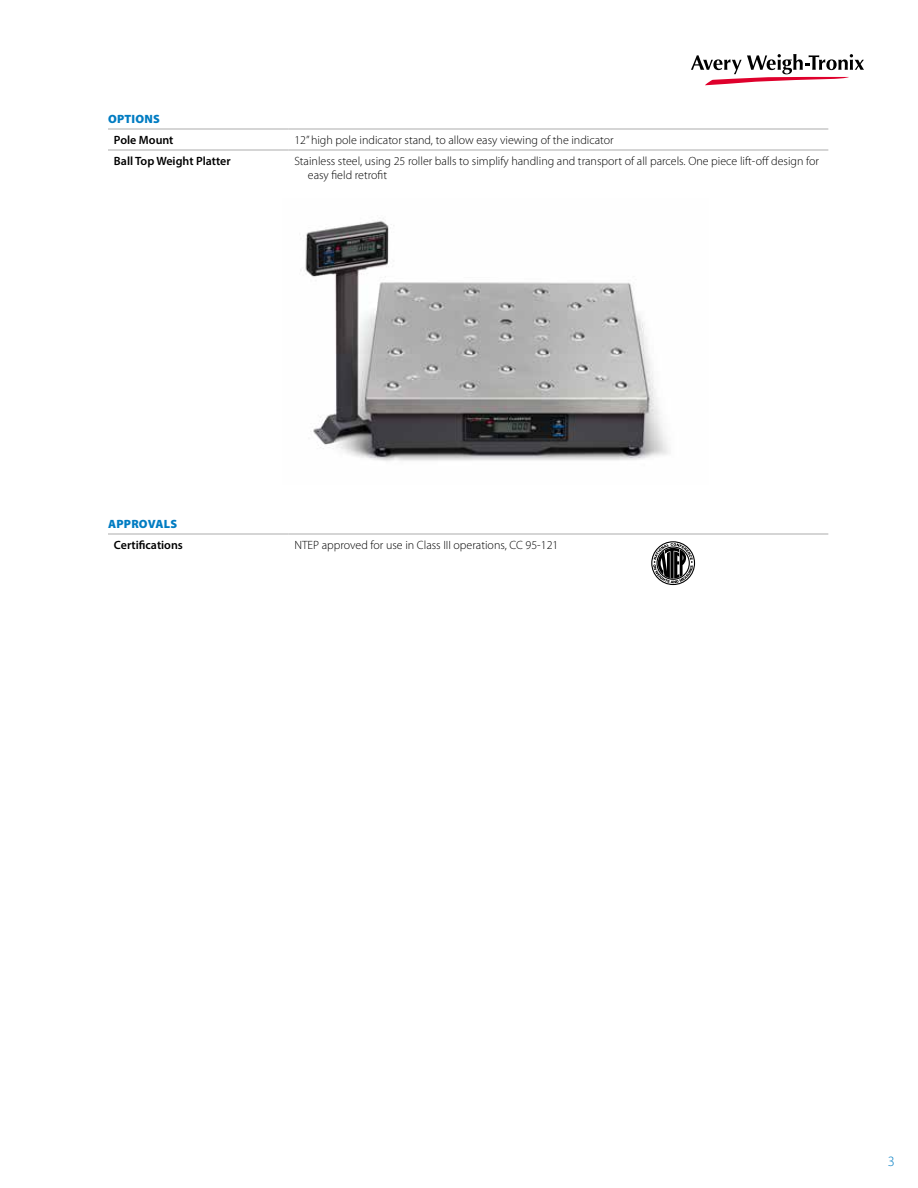
<style>
.page{position:relative;width:918px;height:1188px;background:#fff}
.page>*{position:absolute;margin:0;border:0;box-sizing:border-box;transform-origin:0 0}
.t1{font:300 14.25px "Myriad Pro";color:#007cc2}
.t2{font:300 12px/13.5px "Myriad Pro";color:#000}
.t3{font:600 12px "Myriad Pro";color:#000}
.t4{font:900 12px "Myriad Pro";letter-spacing:.02em;color:#007cc2}
</style>
<div class="page">
<svg style="left:691px;top:54px;width:173px;height:31px"></svg>
<div style="left:651px;top:541px;width:44px;height:44px;border:1px solid #000;border-radius:50%"></div>
<svg style="left:653px;top:543px;width:40px;height:40px"></svg>
<hr style="left:108px;top:129px;width:180px;height:1px;background:#acacac">
<hr style="left:288px;top:129px;width:540px;height:1px;background:#acacac">
<hr style="left:108px;top:150px;width:180px;height:1px;background:#acacac">
<hr style="left:288px;top:150px;width:540px;height:1px;background:#acacac">
<hr style="left:108px;top:534px;width:180px;height:1px;background:#acacac">
<hr style="left:288px;top:534px;width:540px;height:1px;background:#acacac">
<img style="left:300px;top:220px;width:369px;height:241px">
<p class="t4" style="left:108px;top:111px;width:53px">OPTIONS</p>
<p class="t3" style="left:114px;top:132px;width:61px">Pole Mount</p>
<p class="t2" style="left:294px;top:133px;width:321px">12” high pole indicator stand, to allow easy viewing of the indicator</p>
<p class="t3" style="left:114px;top:153px;width:118px">Ball Top Weight Platter</p>
<p class="t2" style="left:308px;top:154px;width:513px;text-indent:-14px">Stainless steel, using 25 roller balls to simplify handling and transport of all parcels. One piece lift-off design for easy field retrofit</p>
<p class="t4" style="left:108px;top:516px;width:70px">APPROVALS</p>
<p class="t3" style="left:114px;top:537px;width:70px">Certifications</p>
<p class="t2" style="left:294px;top:538px;width:266px">NTEP approved for use in Class III operations, CC 95-121</p>
<p class="t1" style="left:888px;top:1153px;width:8px">3</p>
</div>
